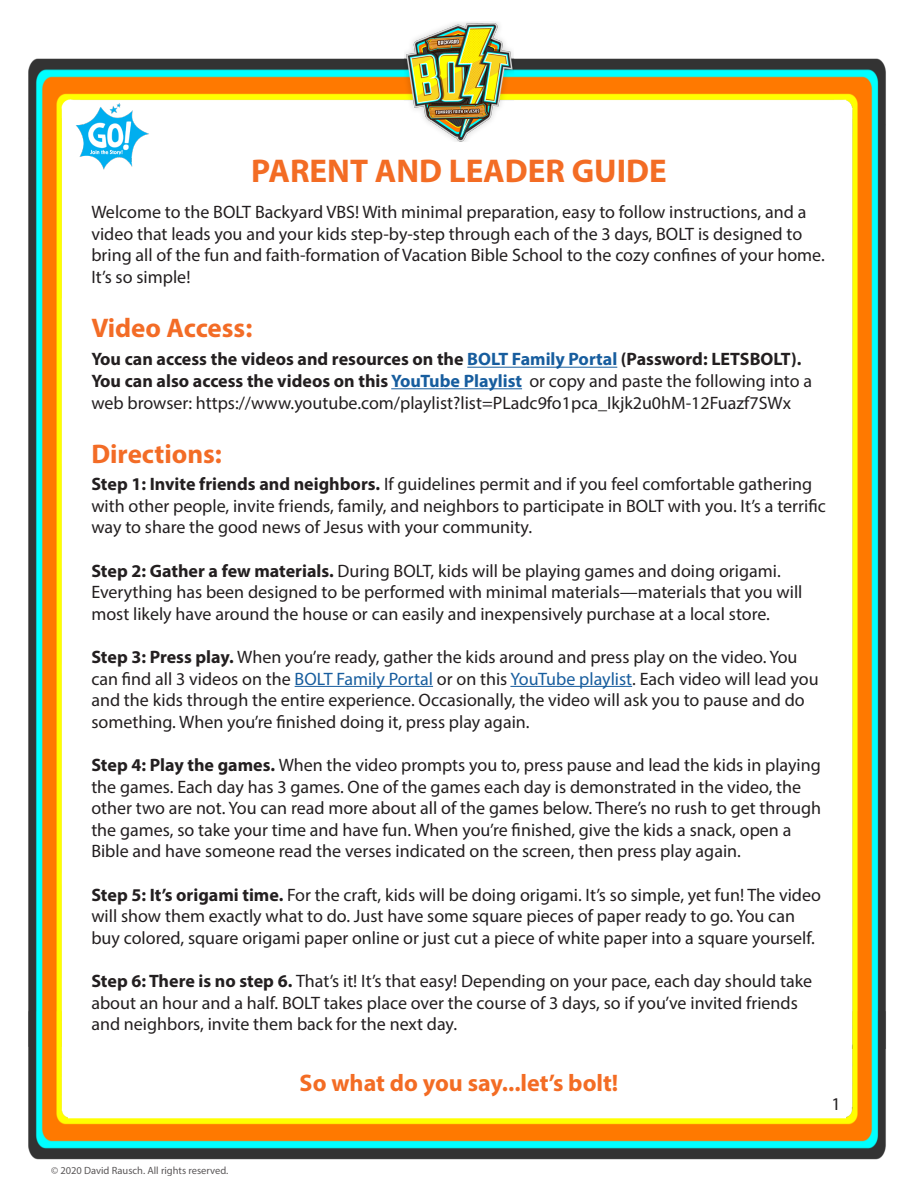
<style>
.page{position:relative;width:918px;height:1188px;background:#fff}
.page>*{position:absolute;margin:0;border:0;box-sizing:border-box;transform-origin:0 0}
.t1{font:700 33px "Myriad Pro";color:#f36c24}
.t2{font:700 27px "Myriad Pro";color:#f36c26}
.t3{font:700 24px "Myriad Pro";color:#f36c24}
.t4{font:18px/21.6px "Myriad Pro";color:#231f20}
.t5{font:10.5px "Myriad Pro";color:#231f20}
.s1{font-weight:700}
.s2{font-weight:700;color:#175d9e}
.s3{color:#175d9e}
</style>
<div class="page">
<img style="left:28px;top:22px;width:858px;height:1138px">
<hr style="left:467px;top:367px;width:150px;height:1px;background:#175d9e">
<hr style="left:391px;top:388px;width:131px;height:1px;background:#175d9e">
<hr style="left:295px;top:686px;width:138px;height:1px;background:#175d9e">
<hr style="left:510px;top:686px;width:122px;height:1px;background:#175d9e">
<img style="left:72px;top:101px;width:78px;height:68px">
<p class="t1" style="left:251px;top:150px;width:417px">PARENT AND LEADER GUIDE</p>
<p class="t4" style="left:91px;top:201px;width:735px">Welcome to the BOLT Backyard VBS! With minimal preparation, easy to follow instructions, and a video that leads you and your kids step-by-step through each of the 3 days, BOLT is designed to bring all of the fun and faith-formation of Vacation Bible School to the cozy confines of your home.<br>It’s so simple!</p>
<p class="t2" style="left:91px;top:310px;width:163px">Video Access:</p>
<p class="t4" style="left:91px;top:348px;width:722px"><span class="s1">You can access the videos and resources on the</span> <span class="s2">BOLT Family Portal</span> <span class="s1">(Password: LETSBOLT).<br>You can also access the videos on this</span> <span class="s2">YouTube Playlist</span> or copy and paste the following into a web browser: https://www.youtube.com/playlist?list=PLadc9fo1pca_Ikjk2u0hM-12Fuazf7SWx</p>
<p class="t2" style="left:91px;top:436px;width:132px">Directions:</p>
<p class="t4" style="left:91px;top:473px;width:736px"><span class="s1">Step 1: Invite friends and neighbors.</span> If guidelines permit and if you feel comfortable gathering with other people, invite friends, family, and neighbors to participate in BOLT with you. It’s a terrific way to share the good news of Jesus with your community.</p>
<p class="t4" style="left:91px;top:559px;width:713px"><span class="s1">Step 2: Gather a few materials.</span> During BOLT, kids will be playing games and doing origami.<br>Everything has been designed to be performed with minimal materials—materials that you will most likely have around the house or can easily and inexpensively purchase at a local store.</p>
<p class="t4" style="left:91px;top:646px;width:729px"><span class="s1">Step 3: Press play.</span> When you’re ready, gather the kids around and press play on the video. You can find all 3 videos on the <span class="s3">BOLT Family Portal</span> or on this <span class="s3">YouTube playlist</span>. Each video will lead you and the kids through the entire experience. Occasionally, the video will ask you to pause and do something. When you’re finished doing it, press play again.</p>
<p class="t4" style="left:91px;top:754px;width:731px"><span class="s1">Step 4: Play the games.</span> When the video prompts you to, press pause and lead the kids in playing the games. Each day has 3 games. One of the games each day is demonstrated in the video, the other two are not. You can read more about all of the games below. There’s no rush to get through the games, so take your time and have fun. When you’re finished, give the kids a snack, open a Bible and have someone read the verses indicated on the screen, then press play again.</p>
<p class="t4" style="left:91px;top:883px;width:731px"><span class="s1">Step 5: It’s origami time.</span> For the craft, kids will be doing origami. It’s so simple, yet fun! The video will show them exactly what to do. Just have some square pieces of paper ready to go. You can buy colored, square origami paper online or just cut a piece of white paper into a square yourself.</p>
<p class="t4" style="left:91px;top:970px;width:722px"><span class="s1">Step 6: There is no step 6.</span> That’s it! It’s that easy! Depending on your pace, each day should take about an hour and a half. BOLT takes place over the course of 3 days, so if you’ve invited friends and neighbors, invite them back for the next day.</p>
<p class="t5" style="left:51px;top:1164px;width:179px">© 2020 David Rausch. All rights reserved.</p>
<p class="t3" style="left:300px;top:1068px;width:320px">So what do you say...let’s bolt!</p>
<p class="t4" style="left:831px;top:1093px;width:11px">1</p>
</div>
